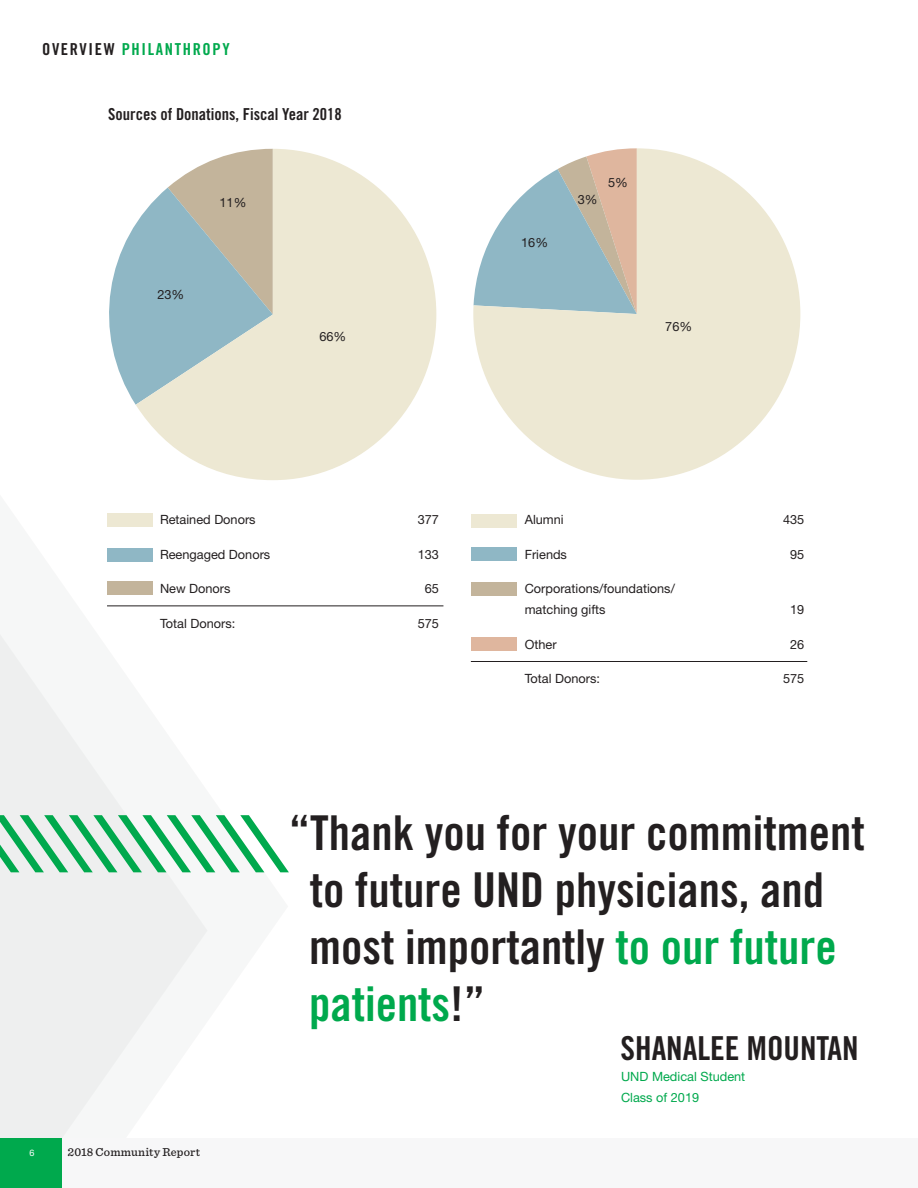
<style>
.page{position:relative;width:918px;height:1188px;background:#fff}
.page>*{position:absolute;margin:0;border:0;box-sizing:border-box;transform-origin:0 0}
.t1{font:48px/57px "Trade Gothic LT Pro Bd Cn 20";color:#231f20}
.QuoteByline{font:33px "Trade Gothic LT Pro Bd Cn 20";color:#231f20}
.Subhead{font:16.5px "Trade Gothic LT Pro Bd Cn 20";color:#231f20}
.SectionMarker{font:16.5px "Trade Gothic LT Pro Bd Cn 20";letter-spacing:.1em;color:#00a94d}
.BodyCopy{font:12.75px/21px "Helvetica Neue";color:#231f20}
.BodyCopy_SubheadLead{font:12.75px/21px "Helvetica Neue";color:#00a94d}
.Chart_Level3{font:12.75px "Helvetica Neue";color:#231f20}
.t2{font:500 12px "Sentinel";letter-spacing:.015em;color:#231f20}
.t3{font:9px "Helvetica Neue";color:#fff}
.s1{color:#231f20}
.s2{color:#00a94d}
</style>
<div class="page">
<svg style="left:0;top:555px;width:208px;height:583px;fill:#f6f7f7"></svg>
<svg style="left:473px;top:148px;width:327px;height:332px;fill:#ede8d3"></svg>
<svg style="left:109px;top:224px;width:27px;height:181px"></svg>
<svg style="left:136px;top:149px;width:300px;height:331px;fill:#ede8d3"></svg>
<svg style="left:0;top:815px;width:289px;height:57px"></svg>
<div style="left:471px;top:637px;width:45px;height:14px;background:#dfb69e"></div>
<div style="left:107px;top:548px;width:45px;height:14px;background:#8fb7c5"></div>
<div style="left:471px;top:547px;width:45px;height:14px;background:#8fb7c5"></div>
<div style="left:107px;top:581px;width:45px;height:14px;background:#c3b49b"></div>
<div style="left:471px;top:582px;width:45px;height:14px;background:#c3b49b"></div>
<div style="left:107px;top:513px;width:45px;height:14px;background:#ede8d3"></div>
<div style="left:471px;top:514px;width:45px;height:14px;background:#ede8d3"></div>
<hr style="left:107px;top:606px;width:336px;height:1px;background:#231f20">
<hr style="left:471px;top:661px;width:336px;height:1px;background:#231f20">
<div style="left:0;top:1138px;width:918px;height:50px;background:#f7f7f8"></div>
<div style="left:0;top:1138px;width:62px;height:50px;background:#00a94d"></div>
<p class="SectionMarker" style="left:42px;top:39px;width:189px"><span class="s1">OVERVIEW</span> PHILANTHROPY</p>
<p class="Subhead" style="left:108px;top:104px;width:235px">Sources of Donations, Fiscal Year 2018</p>
<p class="Chart_Level3" style="left:157px;top:287px;width:28px">23%</p>
<p class="Chart_Level3" style="left:220px;top:194px;width:28px">11%</p>
<p class="Chart_Level3" style="left:319px;top:328px;width:28px">66%</p>
<p class="BodyCopy" style="left:160px;top:509px;width:97px">Retained Donors</p>
<p class="BodyCopy" style="left:418px;top:509px;width:23px">377</p>
<p class="BodyCopy" style="left:160px;top:543px;width:112px">Reengaged Donors</p>
<p class="BodyCopy" style="left:418px;top:543px;width:23px">133</p>
<p class="BodyCopy" style="left:160px;top:578px;width:72px">New Donors</p>
<p class="BodyCopy" style="left:425px;top:578px;width:16px">65</p>
<p class="BodyCopy" style="left:160px;top:612px;width:77px">Total Donors:</p>
<p class="BodyCopy" style="left:418px;top:612px;width:23px">575</p>
<p class="BodyCopy" style="left:521px;top:232px;width:28px">16%</p>
<p class="BodyCopy" style="left:578px;top:189px;width:21px">3%</p>
<p class="BodyCopy" style="left:608px;top:172px;width:21px">5%</p>
<p class="BodyCopy" style="left:665px;top:316px;width:28px">76%</p>
<p class="BodyCopy" style="left:525px;top:509px;width:40px">Alumni</p>
<p class="BodyCopy" style="left:783px;top:509px;width:23px">435</p>
<p class="BodyCopy" style="left:525px;top:543px;width:44px">Friends</p>
<p class="BodyCopy" style="left:790px;top:543px;width:16px">95</p>
<p class="BodyCopy" style="left:525px;top:578px;width:152px">Corporations/foundations/ matching gifts</p>
<p class="BodyCopy" style="left:790px;top:599px;width:16px">19</p>
<p class="BodyCopy" style="left:525px;top:633px;width:33px">Other</p>
<p class="BodyCopy" style="left:790px;top:633px;width:16px">26</p>
<p class="BodyCopy" style="left:525px;top:668px;width:77px">Total Donors:</p>
<p class="BodyCopy" style="left:783px;top:668px;width:23px">575</p>
<p class="t3" style="left:30px;top:1147px;width:7px">6</p>
<p class="t2" style="left:68px;top:1143px;width:134px">2018 Community Report</p>
<p class="t1" style="left:309px;top:804px;width:557px;text-indent:-20px">“Thank you for your commitment to future UND physicians, and most importantly <span class="s2">to our future patients</span>!”</p>
<p class="QuoteByline" style="left:621px;top:1028px;width:240px">SHANALEE MOUNTAN</p>
<p class="BodyCopy_SubheadLead" style="left:621px;top:1066px;width:126px">UND Medical Student<br>Class of 2019</p>
</div>
